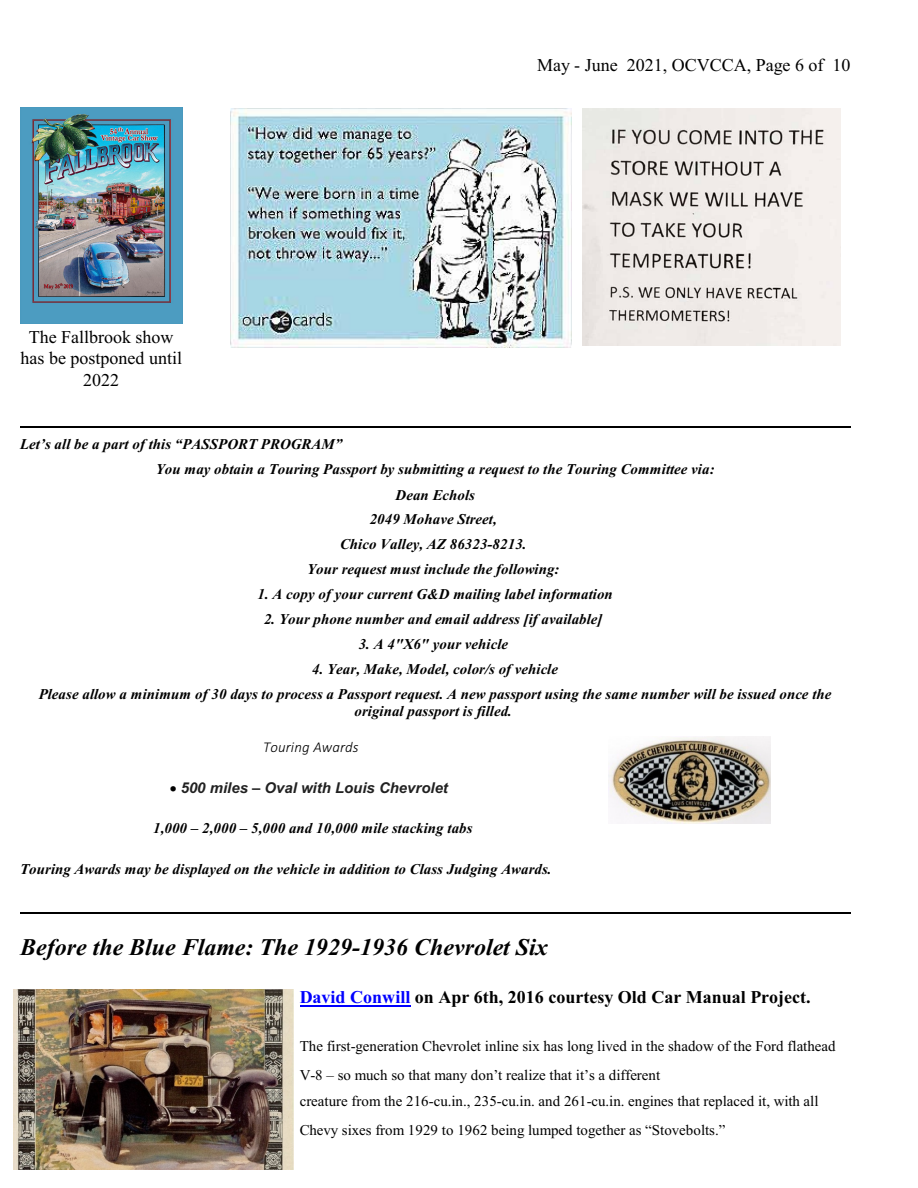
<style>
.page{position:relative;width:918px;height:1188px;background:#fff}
.page>*{position:absolute;margin:0;border:0;box-sizing:border-box;transform-origin:0 0}
.t1{font:italic 700 24px "Times New Roman";color:#000}
.t2{font:18px/21.3px "Times New Roman";color:#000;text-align:center}
.t3{font:700 18px "Times New Roman";color:#000}
.t4{font:italic 700 15px/25px "Times New Roman";color:#000;text-align:center}
.t5{font:15px/29.4px "Times New Roman";color:#000}
.t6{font:italic 700 15px "Arial";color:#212121}
.t7{font:italic 300 15px "Calibri";letter-spacing:.01em;color:#000}
.s1{color:#000}
.s2{color:#00f}
</style>
<div class="page">
<img style="left:583px;top:108px;width:257px;height:237px">
<img style="left:231px;top:109px;width:341px;height:238px">
<img style="left:20px;top:108px;width:162px;height:216px">
<img style="left:609px;top:736px;width:162px;height:88px">
<img style="left:14px;top:990px;width:279px;height:180px">
<hr style="left:300px;top:1005px;width:111px;height:1px;background:#00f">
<hr style="left:20px;top:426px;width:830px;height:2px;background:#000">
<hr style="left:20px;top:913px;width:830px;height:1px;background:#000">
<p class="t2" style="left:21px;top:328px;width:163px">The Fallbrook show has be postponed until<br>2022</p>
<p class="t2" style="left:537px;top:56px;width:315px">May - June 2021, OCVCCA, Page 6 of 10</p>
<p class="t4" style="left:20px;top:433px;width:324px">Let’s all be a part of this “PASSPORT PROGRAM”</p>
<p class="t4" style="left:156px;top:458px;width:561px">You may obtain a Touring Passport by submitting a request to the Touring Committee via:</p>
<p class="t4" style="left:396px;top:484px;width:81px">Dean Echols</p>
<p class="t4" style="left:370px;top:508px;width:129px">2049 Mohave Street,</p>
<p class="t4" style="left:340px;top:533px;width:188px">Chico Valley, AZ 86323-8213.</p>
<p class="t4" style="left:307px;top:558px;width:254px">Your request must include the following:</p>
<p class="t4" style="left:258px;top:583px;width:357px">1. A copy of your current G&amp;D mailing label information</p>
<p class="t4" style="left:264px;top:608px;width:340px">2. Your phone number and email address [if available]</p>
<p class="t4" style="left:359px;top:633px;width:151px">3. A 4"X6" your vehicle</p>
<p class="t4" style="left:39px;top:658px;width:794px">4. Year, Make, Model, color/s of vehicle<br>Please allow a minimum of 30 days to process a Passport request. A new passport using the same number will be issued once the</p>
<p class="t4" style="left:355px;top:700px;width:159px">original passport is filled.</p>
<p class="t7" style="left:263px;top:741px;width:97px">Touring Awards</p>
<p class="t6" style="left:170px;top:782px;width:280px"><span class="s1">•</span> 500 miles – Oval with Louis Chevrolet</p>
<p class="t4" style="left:153px;top:817px;width:321px">1,000 – 2,000 – 5,000 and 10,000 mile stacking tabs</p>
<p class="t4" style="left:20px;top:858px;width:533px">Touring Awards may be displayed on the vehicle in addition to Class Judging Awards.</p>
<h1 class="t1" style="left:20px;top:938px;width:529px">Before the Blue Flame: The 1929-1936 Chevrolet Six</h1>
<p class="t3" style="left:300px;top:990px;width:513px"><span class="s2">David Conwill</span> on Apr 6th, 2016 courtesy Old Car Manual Project.</p>
<p class="t5" style="left:300px;top:1032px;width:537px">The first-generation Chevrolet inline six has long lived in the shadow of the Ford flathead<br>V-8 – so much so that many don’t realize that it’s a different</p>
<p class="t5" style="left:300px;top:1088px;width:520px">creature from the 216-cu.in., 235-cu.in. and 261-cu.in. engines that replaced it, with all<br>Chevy sixes from 1929 to 1962 being lumped together as “Stovebolts.”</p>
</div>
